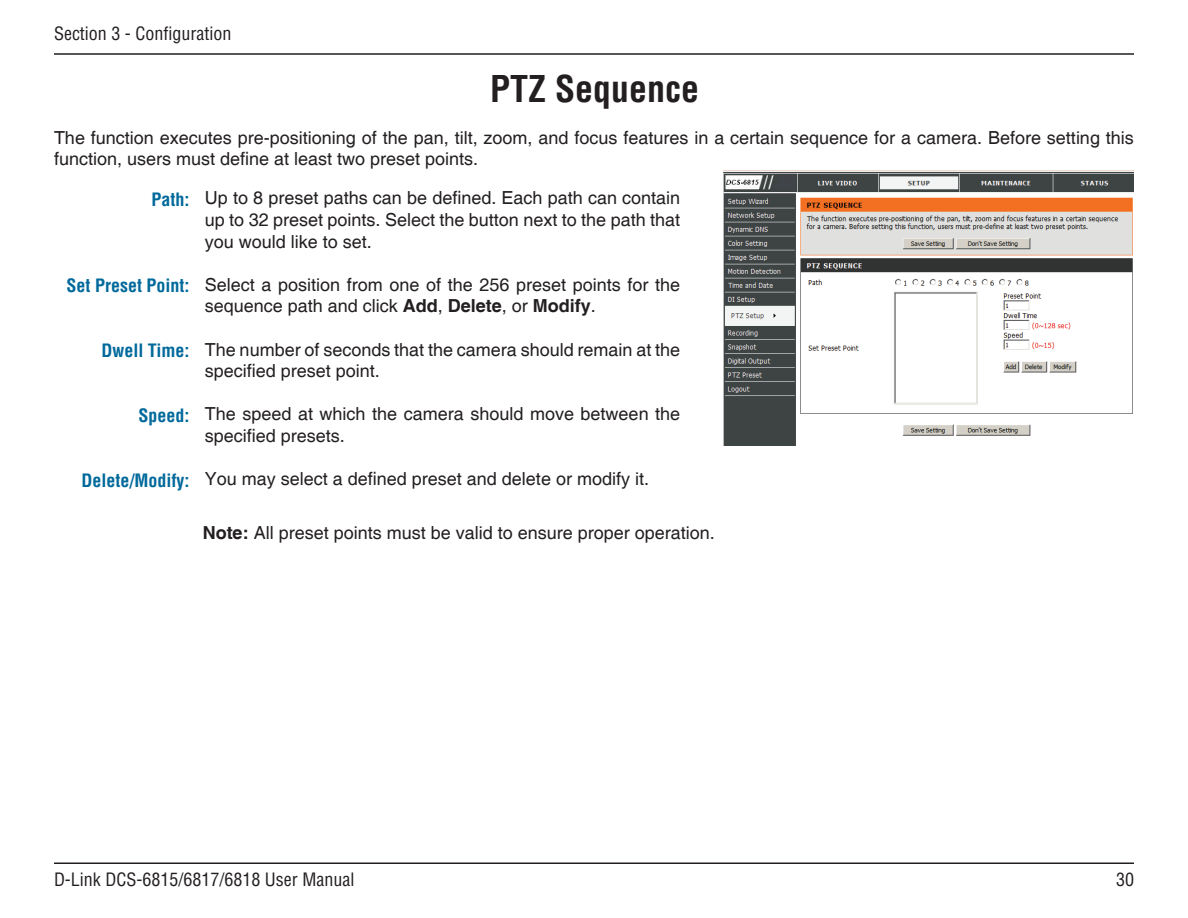
<style>
.page{position:relative;width:1188px;height:918px;background:#fff}
.page>*{position:absolute;margin:0;border:0;box-sizing:border-box;transform-origin:0 0}
.t1{font:700 condensed 36px "Helvetica";color:#231f20}
.t2{font:18px/21.6px "Helvetica";color:#231f20}
.t3{font:condensed 18px "Helvetica";color:#231f20}
.t4{font:700 condensed 18px "Helvetica";color:#00699b}
.s1{font-weight:700}
</style>
<div class="page">
<hr style="left:54px;top:53px;width:1080px;height:2px;background:#231f20">
<hr style="left:54px;top:862px;width:1080px;height:2px;background:#231f20">
<img style="left:723px;top:170px;width:410px;height:275px">
<p class="t3" style="left:54px;top:22px;width:179px">Section 3 - Configuration</p>
<h1 class="t1" style="left:490px;top:67px;width:211px">PTZ Sequence</h1>
<p class="t2" style="left:54px;top:127px;width:1081px">The function executes pre-positioning of the pan, tilt, zoom, and focus features in a certain sequence for a camera. Before setting this function, users must define at least two preset points.</p>
<p class="t2" style="left:205px;top:188px;width:477px;text-align:justify">Up to 8 preset paths can be defined. Each path can contain up to 32 preset points. Select the button next to the path that you would like to set.</p>
<p class="t2" style="left:205px;top:274px;width:477px">Select a position from one of the 256 preset points for the sequence path and click <span class="s1">Add</span>, <span class="s1">Delete</span>, or <span class="s1">Modify</span>.</p>
<p class="t2" style="left:205px;top:339px;width:477px">The number of seconds that the camera should remain at the specified preset point.</p>
<p class="t2" style="left:205px;top:404px;width:477px">The speed at which the camera should move between the specified presets.</p>
<p class="t2" style="left:205px;top:469px;width:446px">You may select a defined preset and delete or modify it.</p>
<p class="t4" style="left:152px;top:188px;width:40px">Path:</p>
<p class="t4" style="left:67px;top:274px;width:125px">Set Preset Point:</p>
<p class="t4" style="left:101px;top:339px;width:90px">Dwell Time:</p>
<p class="t4" style="left:139px;top:404px;width:53px">Speed:</p>
<p class="t4" style="left:82px;top:469px;width:110px">Delete/Modify:</p>
<p class="t2" style="left:203px;top:522px;width:514px"><span class="s1">Note:</span> All preset points must be valid to ensure proper operation.</p>
<p class="t3" style="left:54px;top:868px;width:302px">D-Link DCS-6815/6817/6818 User Manual</p>
<p class="t3" style="left:1116px;top:868px;width:19px">30</p>
</div>
